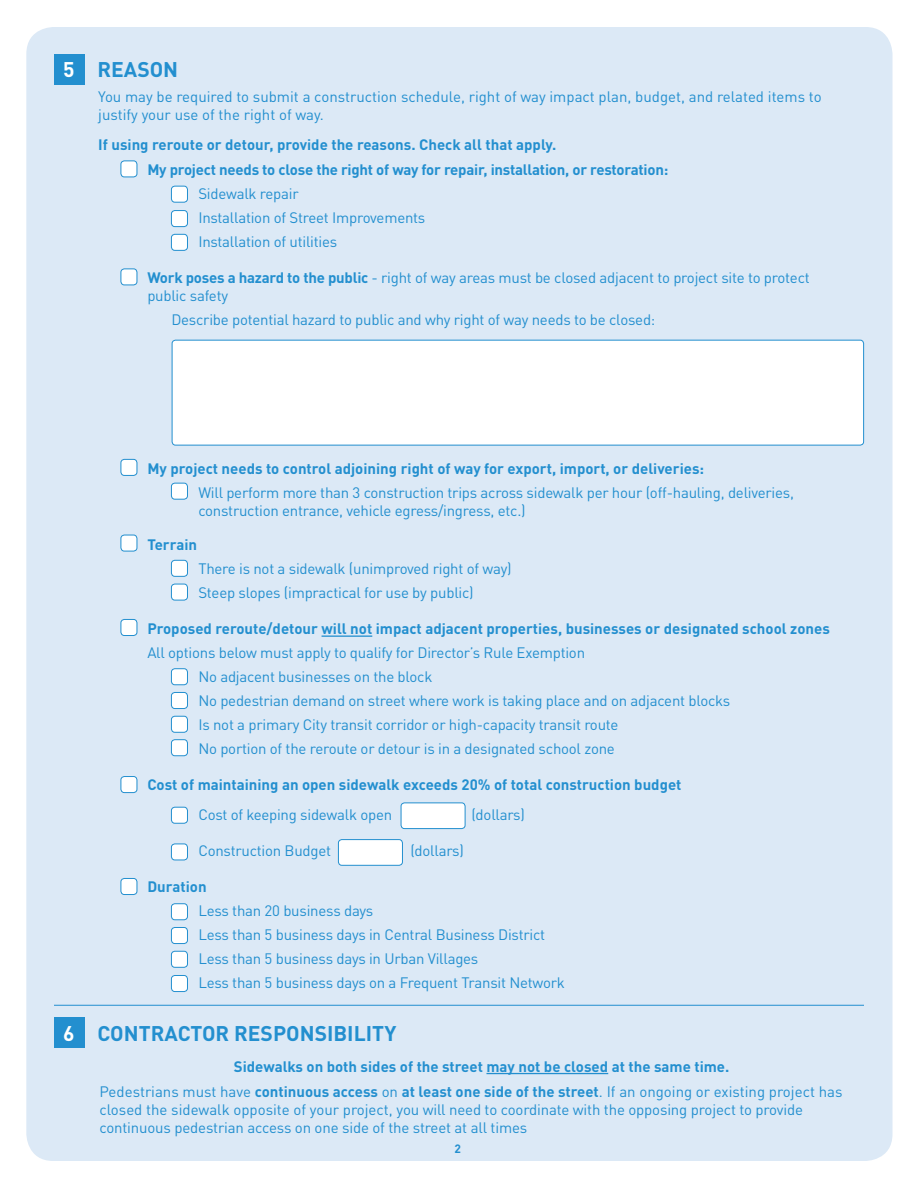
<style>
.page{position:relative;width:918px;height:1188px;background:#fff}
.page>*{position:absolute;margin:0;border:0;box-sizing:border-box;transform-origin:0 0}
.t1{font:700 21px "DIN Pro";color:#238fcf}
.t2{font:15px/24px "DIN Pro";letter-spacing:-.015em;color:#238fcf}
.t3{font:700 15px/25.3px "DIN Pro";color:#238fcf}
.t4{font:700 12px "DIN Pro";color:#238fcf}
.s1{color:#fff}
.s2{font-weight:700}
.s3{font-weight:400}
</style>
<div class="page">
<div style="left:26px;top:27px;width:867px;height:1134px;background:#dce9f6;border-radius:27px"></div>
<div style="left:121px;top:161px;width:16px;height:16px;background:#fff;border-radius:4px"></div>
<div style="left:121px;top:160px;width:16px;height:17px;border:1px solid #238fcf;border-radius:4px"></div>
<div style="left:121px;top:269px;width:16px;height:16px;background:#fff;border-radius:4px"></div>
<div style="left:121px;top:268px;width:16px;height:17px;border:1px solid #238fcf;border-radius:4px"></div>
<div style="left:121px;top:459px;width:16px;height:16px;background:#fff;border-radius:4px"></div>
<div style="left:121px;top:459px;width:16px;height:17px;border:1px solid #238fcf;border-radius:4px"></div>
<div style="left:121px;top:619px;width:16px;height:17px;background:#fff;border-radius:4px"></div>
<div style="left:121px;top:619px;width:16px;height:17px;border:1px solid #238fcf;border-radius:4px"></div>
<div style="left:121px;top:878px;width:16px;height:17px;background:#fff;border-radius:4px"></div>
<div style="left:121px;top:878px;width:16px;height:17px;border:1px solid #238fcf;border-radius:4px"></div>
<div style="left:121px;top:535px;width:16px;height:16px;background:#fff;border-radius:4px"></div>
<div style="left:121px;top:535px;width:16px;height:16px;border:1px solid #238fcf;border-radius:4px"></div>
<div style="left:121px;top:777px;width:16px;height:16px;background:#fff;border-radius:4px"></div>
<div style="left:121px;top:776px;width:16px;height:17px;border:1px solid #238fcf;border-radius:4px"></div>
<div style="left:171px;top:186px;width:16px;height:16px;background:#fff;border-radius:4px"></div>
<div style="left:171px;top:186px;width:17px;height:17px;border:1px solid #238fcf;border-radius:4px"></div>
<div style="left:171px;top:211px;width:16px;height:16px;background:#fff;border-radius:4px"></div>
<div style="left:171px;top:210px;width:17px;height:17px;border:1px solid #238fcf;border-radius:4px"></div>
<div style="left:171px;top:234px;width:16px;height:16px;background:#fff;border-radius:4px"></div>
<div style="left:171px;top:234px;width:17px;height:17px;border:1px solid #238fcf;border-radius:4px"></div>
<div style="left:172px;top:340px;width:692px;height:105px;background:#fff;border-radius:4px"></div>
<div style="left:172px;top:340px;width:692px;height:106px;border:1px solid #238fcf;border-radius:4px"></div>
<hr style="left:322px;top:635px;width:50px;height:2px;background:#238fcf">
<div style="left:171px;top:483px;width:16px;height:16px;background:#fff;border-radius:4px"></div>
<div style="left:171px;top:483px;width:17px;height:17px;border:1px solid #238fcf;border-radius:4px"></div>
<div style="left:171px;top:669px;width:16px;height:16px;background:#fff;border-radius:4px"></div>
<div style="left:171px;top:668px;width:17px;height:17px;border:1px solid #238fcf;border-radius:4px"></div>
<div style="left:171px;top:904px;width:16px;height:16px;background:#fff;border-radius:4px"></div>
<div style="left:171px;top:903px;width:17px;height:17px;border:1px solid #238fcf;border-radius:4px"></div>
<div style="left:171px;top:560px;width:16px;height:16px;background:#fff;border-radius:4px"></div>
<div style="left:171px;top:560px;width:17px;height:17px;border:1px solid #238fcf;border-radius:4px"></div>
<div style="left:171px;top:807px;width:16px;height:16px;background:#fff;border-radius:4px"></div>
<div style="left:171px;top:807px;width:17px;height:17px;border:1px solid #238fcf;border-radius:4px"></div>
<div style="left:171px;top:692px;width:16px;height:17px;background:#fff;border-radius:4px"></div>
<div style="left:171px;top:692px;width:17px;height:17px;border:1px solid #238fcf;border-radius:4px"></div>
<div style="left:171px;top:927px;width:16px;height:17px;background:#fff;border-radius:4px"></div>
<div style="left:171px;top:927px;width:17px;height:17px;border:1px solid #238fcf;border-radius:4px"></div>
<div style="left:171px;top:584px;width:16px;height:16px;background:#fff;border-radius:4px"></div>
<div style="left:171px;top:584px;width:17px;height:16px;border:1px solid #238fcf;border-radius:4px"></div>
<div style="left:171px;top:844px;width:16px;height:16px;background:#fff;border-radius:4px"></div>
<div style="left:171px;top:844px;width:17px;height:16px;border:1px solid #238fcf;border-radius:4px"></div>
<div style="left:171px;top:716px;width:16px;height:16px;background:#fff;border-radius:4px"></div>
<div style="left:171px;top:716px;width:17px;height:17px;border:1px solid #238fcf;border-radius:4px"></div>
<div style="left:171px;top:740px;width:16px;height:16px;background:#fff;border-radius:4px"></div>
<div style="left:171px;top:739px;width:17px;height:17px;border:1px solid #238fcf;border-radius:4px"></div>
<div style="left:171px;top:951px;width:16px;height:16px;background:#fff;border-radius:4px"></div>
<div style="left:171px;top:951px;width:17px;height:17px;border:1px solid #238fcf;border-radius:4px"></div>
<div style="left:171px;top:975px;width:16px;height:17px;background:#fff;border-radius:4px"></div>
<div style="left:171px;top:975px;width:17px;height:17px;border:1px solid #238fcf;border-radius:4px"></div>
<hr style="left:486px;top:1073px;width:122px;height:1px;background:#238fcf">
<div style="left:401px;top:803px;width:64px;height:26px;background:#fff;border-radius:4px"></div>
<div style="left:401px;top:802px;width:64px;height:27px;border:1px solid #238fcf;border-radius:4px"></div>
<div style="left:338px;top:840px;width:64px;height:25px;background:#fff;border-radius:4px"></div>
<div style="left:338px;top:839px;width:65px;height:27px;border:1px solid #238fcf;border-radius:4px"></div>
<div style="left:54px;top:54px;width:30px;height:30px;background:#238fcf"></div>
<div style="left:54px;top:1018px;width:30px;height:30px;background:#238fcf"></div>
<hr style="left:54px;top:1005px;width:810px;height:1px;background:#238fcf">
<h1 class="t1" style="left:63px;top:52px;width:117px"><span class="s1">5</span> REASON</h1>
<p class="t2" style="left:98px;top:86px;width:725px;line-height:18px">You may be required to submit a construction schedule, right of way impact plan, budget, and related items to justify your use of the right of way.</p>
<p class="t3" style="left:147px;top:130px;width:523px;text-indent:-49px">If using reroute or detour, provide the reasons. Check all that apply.<br>My project needs to close the right of way for repair, installation, or restoration:</p>
<p class="t2" style="left:198px;top:181px;width:229px">Sidewalk repair<br>Installation of Street Improvements<br>Installation of utilities</p>
<p class="t2" style="left:147px;top:268px;width:664px;line-height:18px"><span class="s2">Work poses a hazard to the public</span> - right of way areas must be closed adjacent to project site to protect public safety</p>
<p class="t2" style="left:171px;top:307px;width:486px">Describe potential hazard to public and why right of way needs to be closed:</p>
<p class="t3" style="left:147px;top:454px;width:558px">My project needs to control adjoining right of way for export, import, or deliveries:</p>
<p class="t2" style="left:198px;top:482px;width:597px;line-height:18px">Will perform more than 3 construction trips across sidewalk per hour (off-hauling, deliveries, construction entrance, vehicle egress/ingress, etc.)</p>
<p class="t3" style="left:147px;top:530px;width:51px">Terrain</p>
<p class="t2" style="left:198px;top:555px;width:315px">There is not a sidewalk (unimproved right of way)<br>Steep slopes (impractical for use by public)</p>
<p class="t3" style="left:147px;top:614px;width:684px">Proposed reroute/detour will not impact adjacent properties, businesses or designated school zones</p>
<p class="t2" style="left:198px;top:639px;width:533px;text-indent:-51px">All options below must apply to qualify for Director’s Rule Exemption<br>No adjacent businesses on the block<br>No pedestrian demand on street where work is taking place and on adjacent blocks Is not a primary City transit corridor or high-capacity transit route<br>No portion of the reroute or detour is in a designated school zone</p>
<p class="t3" style="left:147px;top:770px;width:536px">Cost of maintaining an open sidewalk exceeds 20% of total construction budget</p>
<p class="t2" style="left:198px;top:801px;width:195px">Cost of keeping sidewalk open</p>
<p class="t2" style="left:471px;top:801px;width:55px">(dollars)</p>
<p class="t2" style="left:198px;top:837px;width:134px">Construction Budget</p>
<p class="t2" style="left:410px;top:837px;width:55px">(dollars)</p>
<p class="t3" style="left:147px;top:872px;width:61px">Duration</p>
<p class="t2" style="left:198px;top:897px;width:368px">Less than 20 business days<br>Less than 5 business days in Central Business District Less than 5 business days in Urban Villages<br>Less than 5 business days on a Frequent Transit Network</p>
<h1 class="t1" style="left:63px;top:1016px;width:335px"><span class="s1">6</span> CONTRACTOR RESPONSIBILITY</h1>
<p class="t3" style="left:99px;top:1052px;width:745px;text-indent:135px">Sidewalks on both sides of the street may not be closed at the same time.<br><span class="s3">Pedestrians must have</span> continuous access <span class="s3">on</span> at least one side of the street<span class="s3">. If an ongoing or existing project has</span></p>
<p class="t2" style="left:99px;top:1099px;width:705px;line-height:18px">closed the sidewalk opposite of your project, you will need to coordinate with the opposing project to provide continuous pedestrian access on one side of the street at all times</p>
<p class="t4" style="left:455px;top:1138px;width:8px">2</p>
</div>
